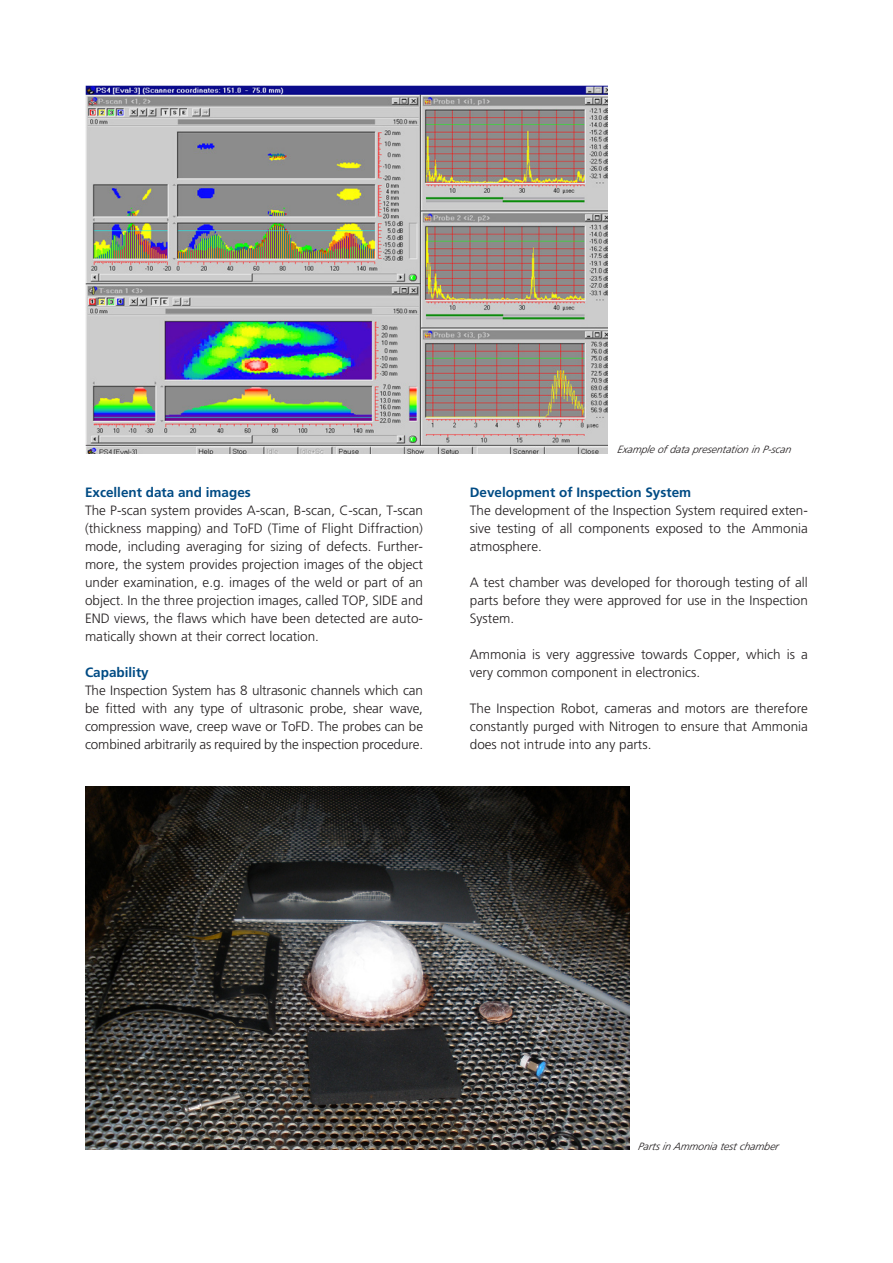
<style>
.page{position:relative;width:893px;height:1263px;background:#fff}
.page>*{position:absolute;margin:0;border:0;box-sizing:border-box;transform-origin:0 0}
.Brødtekst{font:300 13.5px/18px "Frutiger LT Std";color:#231f20;text-align:justify}
.Brødtekst-2{font:700 13.5px "Frutiger LT Std";color:#004b84}
.Billedtekst{font:italic 300 10.5px "Frutiger LT Std";color:#231f20}
</style>
<div class="page">
<img style="left:85px;top:787px;width:544px;height:362px">
<img style="left:85px;top:85px;width:523px;height:368px">
<p class="Brødtekst-2" style="left:85px;top:484px;width:167px">Excellent data and images</p>
<p class="Brødtekst" style="left:85px;top:501px;width:340px">The P-scan system provides A-scan, B-scan, C-scan, T-scan (thickness mapping) and ToFD (Time of Flight Diffraction) mode, including averaging for sizing of defects. Further&shy;more, the system provides projection images of the object under examination, e.g. images of the weld or part of an object. In the three projection images, called TOP, SIDE and END views, the flaws which have been detected are auto&shy;matically shown at their correct location.</p>
<p class="Brødtekst-2" style="left:85px;top:664px;width:65px">Capability</p>
<p class="Brødtekst" style="left:85px;top:681px;width:340px">The Inspection System has 8 ultrasonic channels which can be fitted with any type of ultrasonic probe, shear wave, compression wave, creep wave or ToFD. The probes can be combined arbitrarily as required by the inspection procedure.</p>
<p class="Billedtekst" style="left:617px;top:444px;width:178px">Examp le of data p resentation in P-scan</p>
<p class="Brødtekst-2" style="left:470px;top:484px;width:223px">Development of Inspection System</p>
<p class="Brødtekst" style="left:470px;top:501px;width:340px">The development of the Inspection System required exten&shy;sive testing of all components exposed to the Ammonia atmosphere.</p>
<p class="Brødtekst" style="left:470px;top:573px;width:340px">A test chamber was developed for thorough testing of all parts before they were approved for use in the Inspection System.</p>
<p class="Brødtekst" style="left:470px;top:645px;width:340px">Ammonia is very aggressive towards Copper, which is a very common component in electronics.</p>
<p class="Brødtekst" style="left:470px;top:699px;width:340px">The Inspection Robot, cameras and motors are therefore constantly purged with Nitrogen to ensure that Ammonia does not intrude into any parts.</p>
<p class="Billedtekst" style="left:638px;top:1140px;width:144px">Parts in Ammonia test chamber</p>
</div>
